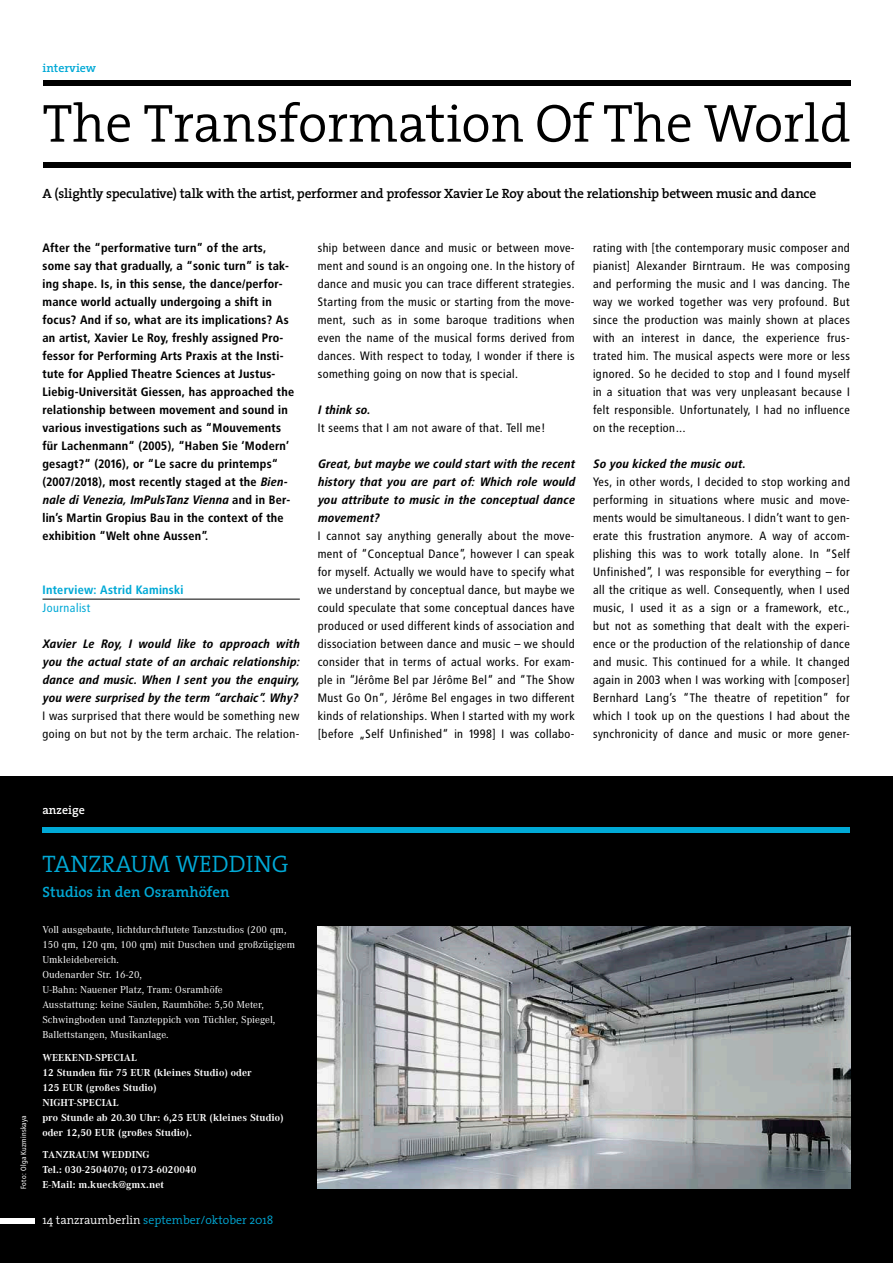
<style>
.page{position:relative;width:893px;height:1263px;background:#fff}
.page>*{position:absolute;margin:0;border:0;box-sizing:border-box;transform-origin:0 0}
.t1{font:300 54px "The Serif";color:#000}
.t2{font:300 24px "The Serif";color:#00a9d6}
.t3{font:600 15px "The Serif";color:#00a9d6}
.t4{font:600 13.5px "The Serif";letter-spacing:-.02em;color:#000}
.t5{font:12.15px/18px "Transit Pro";color:#000;text-align:justify}
.t6{font:700 12.15px/18px "Transit Pro";color:#000}
.t7{font:italic 700 12.15px/18px "Transit Pro";color:#000;text-align:justify}
.t8{font:700 12.15px "Transit Pro";color:#00a9d6}
.t9{font:12.15px "Transit Pro";color:#00a9d6}
.t10{font:300 12px "The Serif";color:#00a9d6}
.t11{font:600 12px "The Serif";color:#00a9d6}
.t12{font:600 12px "The Serif";color:#fff}
.t13{font:10.5px/15px "Corporate A";letter-spacing:.005em;color:#fff}
.t14{font:700 10.5px/15px "Corporate A";letter-spacing:.005em;color:#fff}
.t15{font:7.5px "Transit Pro";color:#fff}
.s1{font-style:italic}
.s2{color:#000}
</style>
<div class="page">
<div style="left:0;top:777px;width:893px;height:486px;background:#000"></div>
<div style="left:0;top:1218px;width:35px;height:6px;background:#fff"></div>
<div style="left:42px;top:827px;width:808px;height:5px;background:#00a9d6"></div>
<img style="left:318px;top:926px;width:532px;height:262px">
<hr style="left:43px;top:599px;width:257px;height:1px;background:#000">
<div style="left:43px;top:80px;width:807px;height:6px;background:#000"></div>
<div style="left:43px;top:162px;width:807px;height:5px;background:#000"></div>
<p class="t11" style="left:43px;top:58px;width:55px">interview</p>
<h1 class="t1" style="left:43px;top:79px;width:809px">The Transformation Of The World</h1>
<p class="t4" style="left:43px;top:183px;width:775px">A (slightly speculative) talk with the artist, performer and professor Xavier Le Roy about the relationship between music and dance</p>
<p class="t6" style="left:43px;top:239px;width:253px">After the “performative turn” of the arts, some say that gradually, a “sonic turn” is tak&shy;ing shape. Is, in this sense, the dance/perfor&shy;mance world actually undergoing a shift in focus? And if so, what are its implications? As an artist, Xavier Le Roy, freshly assigned Pro&shy;fessor for Performing Arts Praxis at the Insti&shy;tute for Applied Theatre Sciences at Justus-Liebig-Universität Giessen, has approached the relationship between movement and sound in various investigations such as “Mouvements für Lachenmann“ (2005), “Haben Sie ‘Modern’ gesagt?“ (2016), or “Le sacre du printemps“ (2007/2018), most recently staged at the <span class="s1">Bien&shy;nale di Venezia, ImPulsTanz Vienna</span> and in Ber&shy;lin’s Martin Gropius Bau in the context of the exhibition “Welt ohne Aussen”.</p>
<p class="t8" style="left:43px;top:583px;width:143px">Interview: Astrid Kaminski</p>
<p class="t9" style="left:43px;top:601px;width:50px">Journalist</p>
<p class="t7" style="left:43px;top:635px;width:259px">Xavier Le Roy, I would like to approach with you the actual state of an archaic relationship: dance and music. When I sent you the enquiry, you were surprised by the term “archaic”. Why?</p>
<p class="t5" style="left:43px;top:707px;width:259px">I was surprised that there would be something new going on but not by the term archaic. The relation-</p>
<p class="t5" style="left:318px;top:239px;width:259px">ship between dance and music or between move&shy;ment and sound is an ongoing one. In the history of dance and music you can trace different strategies.<br>Starting from the music or starting from the move&shy;ment, such as in some baroque traditions when even the name of the musical forms derived from dances. With respect to today, I wonder if there is something going on now that is special.</p>
<p class="t7" style="left:318px;top:401px;width:54px">I think so.</p>
<p class="t5" style="left:318px;top:419px;width:230px">It seems that I am not aware of that. Tell me!</p>
<p class="t7" style="left:318px;top:455px;width:259px">Great, but maybe we could start with the recent history that you are part of: Which role would you attribute to music in the conceptual dance movement?</p>
<p class="t5" style="left:318px;top:527px;width:259px">I cannot say anything generally about the move&shy;ment of “Conceptual Dance”, however I can speak for myself. Actually we would have to specify what we understand by conceptual dance, but maybe we could speculate that some conceptual dances have produced or used different kinds of association and dissociation between dance and music – we should consider that in terms of actual works. For exam&shy;ple in “Jérôme Bel par Jérôme Bel“ and “The Show Must Go On“<span class="s1">,</span> Jérôme Bel engages in two different kinds of relationships. When I started with my work [before „Self Unfinished“ in 1998] I was collabo-</p>
<p class="t5" style="left:593px;top:239px;width:259px">rating with [the contemporary music composer and pianist] Alexander Birntraum. He was composing and performing the music and I was dancing. The way we worked together was very profound. But since the production was mainly shown at places with an interest in dance, the experience frus&shy;trated him. The musical aspects were more or less ignored. So he decided to stop and I found myself in a situation that was very unpleasant because I felt responsible. Unfortunately, I had no influence on the reception…</p>
<p class="t7" style="left:593px;top:455px;width:154px">So you kicked the music out.</p>
<p class="t5" style="left:593px;top:473px;width:259px">Yes, in other words, I decided to stop working and performing in situations where music and move&shy;ments would be simultaneous. I didn’t want to gen&shy;erate this frustration anymore. A way of accom&shy;plishing this was to work totally alone. In “Self Unfinished”, I was responsible for everything – for all the critique as well. Consequently, when I used music, I used it as a sign or a framework, etc., but not as something that dealt with the experi&shy;ence or the production of the relationship of dance and music. This continued for a while. It changed again in 2003 when I was working with [composer] Bernhard Lang’s “The theatre of repetition” for which I took up on the questions I had about the synchronicity of dance and music or more gener-</p>
<p class="t12" style="left:42px;top:800px;width:44px">anzeige</p>
<p class="t15" style="left:19px;top:1189px;width:75px;rotate:-90deg">Foto: Olga Kuzminskaya</p>
<h2 class="t2" style="left:43px;top:844px;width:247px">TANZRAUM WEDDING</h2>
<p class="t3" style="left:43px;top:879px;width:189px">Studios in den Osramhöfen</p>
<p class="t13" style="left:42px;top:922px;width:254px">Voll ausgebaute, lichtdurchflutete Tanzstudios (200 qm, 150 qm, 120 qm, 100 qm) mit Duschen und großzügigem Umkleidebereich.<br>Oudenarder Str. 16-20,<br>U-Bahn: Nauener Platz, Tram: Osramhöfe<br>Ausstattung: keine Säulen, Raumhöhe: 5,50 Meter, Schwingboden und Tanzteppich von Tüchler, Spiegel, Ballettstangen, Musikanlage.</p>
<p class="t14" style="left:42px;top:1050px;width:243px">WEEKEND-SPECIAL<br>12 Stunden für 75 EUR (kleines Studio) oder<br>125 EUR (großes Studio)<br>NIGHT-SPECIAL<br>pro Stunde ab 20.30 Uhr: 6,25 EUR (kleines Studio) oder 12,50 EUR (großes Studio).</p>
<p class="t14" style="left:42px;top:1147px;width:156px">TANZRAUM WEDDING<br>Tel.: 030-2504070; 0173-6020040<br>E-Mail: m.kueck@gmx.net</p>
<p class="t10" style="left:43px;top:1210px;width:232px">14 <span class="s2">tanzraumberlin</span> september/oktober 2018</p>
</div>
